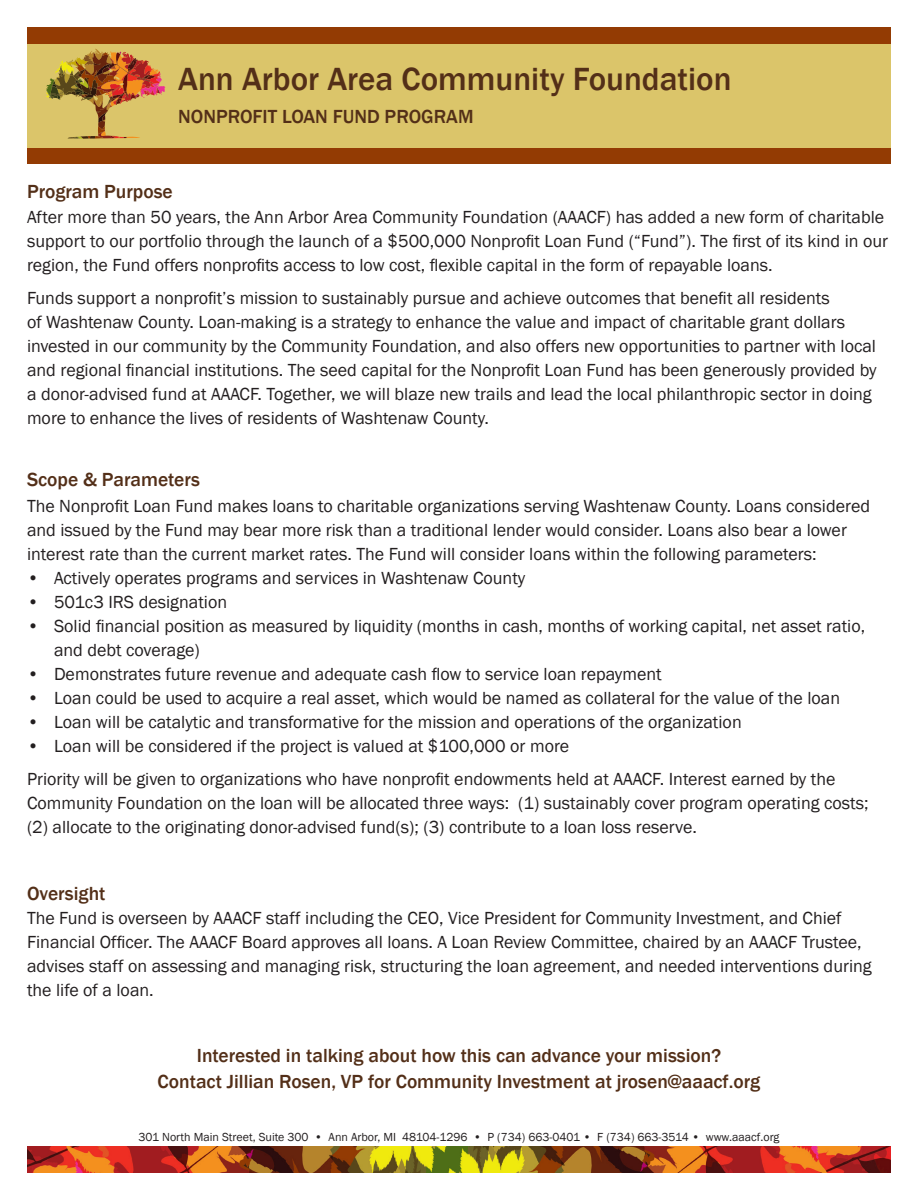
<style>
.page{position:relative;width:918px;height:1188px;background:#fff}
.page>*{position:absolute;margin:0;border:0;box-sizing:border-box;transform-origin:0 0}
.Subhead{font:500 33px "Franklin Gothic";color:#532f18}
.Subhead-2{font:500 19.5px/25.5px "Franklin Gothic";color:#532f18;text-align:center}
.t1{font:18px/24px "Franklin Gothic";color:#231f20}
.t2{font:12px "Franklin Gothic";color:#231f20}
</style>
<div class="page">
<img style="left:27px;top:1146px;width:864px;height:27px">
<div style="left:27px;top:27px;width:864px;height:121px;background:#dbc56a"></div>
<div style="left:27px;top:148px;width:864px;height:16px;background:#933b03"></div>
<svg style="left:58px;top:49px;width:41px;height:21px"></svg>
<div style="left:27px;top:27px;width:864px;height:16px;background:#933b03"></div>
<p class="Subhead" style="left:178px;top:59px;width:555px">Ann Arbor Area Community Foundation</p>
<p class="Subhead-2" style="left:178px;top:104px;width:297px">NONPROFIT LOAN FUND PROGRAM</p>
<p class="Subhead-2" style="left:27px;top:179px;width:147px">Program Purpose</p>
<p class="t1" style="left:27px;top:206px;width:863px">After more than 50 years, the Ann Arbor Area Community Foundation (AAACF) has added a new form of charitable support to our portfolio through the launch of a $500,000 Nonprofit Loan Fund (“Fund”). The first of its kind in our region, the Fund offers nonprofits access to low cost, flexible capital in the form of repayable loans.</p>
<p class="t1" style="left:27px;top:287px;width:851px">Funds support a nonprofit’s mission to sustainably pursue and achieve outcomes that benefit all residents<br>of Washtenaw County. Loan-making is a strategy to enhance the value and impact of charitable grant dollars invested in our community by the Community Foundation, and also offers new opportunities to partner with local and regional financial institutions. The seed capital for the Nonprofit Loan Fund has been generously provided by a donor-advised fund at AAACF. Together, we will blaze new trails and lead the local philanthropic sector in doing more to enhance the lives of residents of Washtenaw County.</p>
<p class="Subhead-2" style="left:27px;top:467px;width:174px">Scope &amp; Parameters</p>
<p class="t1" style="left:27px;top:494px;width:845px">The Nonprofit Loan Fund makes loans to charitable organizations serving Washtenaw County. Loans considered and issued by the Fund may bear more risk than a traditional lender would consider. Loans also bear a lower interest rate than the current market rates. The Fund will consider loans within the following parameters:</p>
<p class="t1" style="left:27px;top:566px;width:500px">• Actively operates programs and services in Washtenaw County</p>
<p class="t1" style="left:27px;top:590px;width:202px">• 501c3 IRS designation</p>
<p class="t1" style="left:54px;top:614px;width:813px;text-indent:-27px">• Solid financial position as measured by liquidity (months in cash, months of working capital, net asset ratio, and debt coverage)</p>
<p class="t1" style="left:27px;top:662px;width:636px">• Demonstrates future revenue and adequate cash flow to service loan repayment</p>
<p class="t1" style="left:27px;top:686px;width:815px">• Loan could be used to acquire a real asset, which would be named as collateral for the value of the loan</p>
<p class="t1" style="left:27px;top:710px;width:716px">• Loan will be catalytic and transformative for the mission and operations of the organization</p>
<p class="t1" style="left:27px;top:734px;width:544px">• Loan will be considered if the project is valued at $100,000 or more</p>
<p class="t1" style="left:27px;top:767px;width:843px">Priority will be given to organizations who have nonprofit endowments held at AAACF. Interest earned by the<br>Community Foundation on the loan will be allocated three ways: (1) sustainably cover program operating costs; (2) allocate to the originating donor-advised fund(s); (3) contribute to a loan loss reserve.</p>
<p class="Subhead-2" style="left:27px;top:881px;width:80px">Oversight</p>
<p class="t1" style="left:27px;top:906px;width:846px">The Fund is overseen by AAACF staff including the CEO, Vice President for Community Investment, and Chief Financial Officer. The AAACF Board approves all loans. A Loan Review Committee, chaired by an AAACF Trustee, advises staff on assessing and managing risk, structuring the loan agreement, and needed interventions during the life of a loan.</p>
<p class="Subhead-2" style="left:158px;top:1043px;width:604px">Interested in talking about how this can advance your mission?<br>Contact Jillian Rosen, VP for Community Investment at jrosen@aaacf.org</p>
<p class="t2" style="left:138px;top:1130px;width:643px">301 North Main Street, Suite 300 • Ann Arbor, MI 48104-1296 • P (734) 663-0401 • F (734) 663-3514 • www.aaacf.org</p>
</div>
